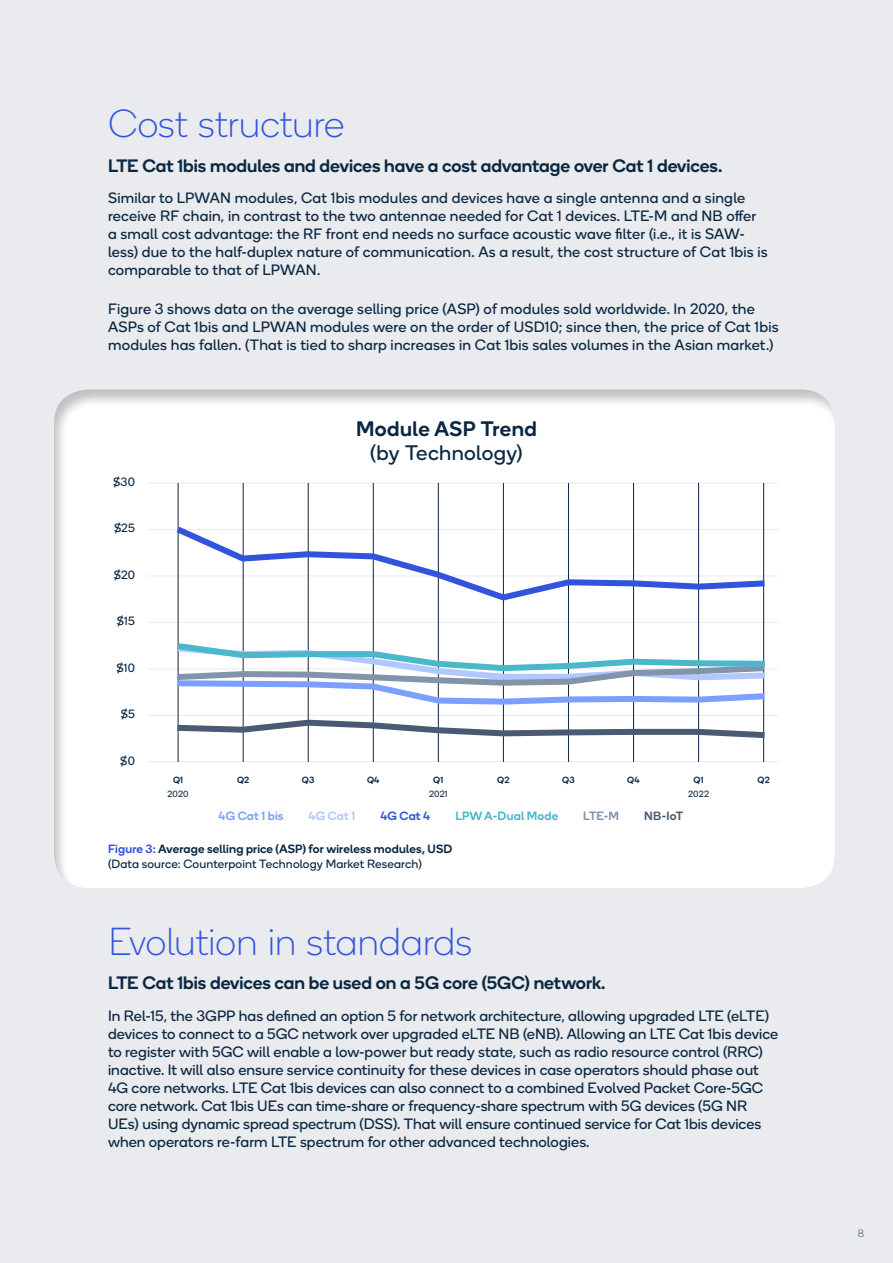
<style>
.page{position:relative;width:893px;height:1263px;background:#e9ebee}
.page>*{position:absolute;margin:0;border:0;box-sizing:border-box;transform-origin:0 0}
.t1{font:100 39px "Qualcomm Next";letter-spacing:-.01em;color:#3253dc}
.t2{font:500 21px "Qualcomm Next";letter-spacing:.025em;color:#0b2742}
.t3{font:21px "Qualcomm Next";letter-spacing:.02em;color:#0b2742}
.t4{font:500 18px "Qualcomm Next";color:#0b2742}
.t5{font:15px/18px "Qualcomm Next";letter-spacing:.005em;color:#0b2742}
.t6{font:12px/15px "Qualcomm Next";letter-spacing:.015em;color:#0b2742}
.t7{font:500 12px "Qualcomm Next";letter-spacing:.02em;color:#4ab7ca}
.t8{font:500 12px "Qualcomm Next";letter-spacing:.015em;color:#7ba0ff}
.t9{font:500 12px "Qualcomm Next";color:#b0c7ff}
.t10{font:500 12px "Qualcomm Next";color:#3253dc}
.t11{font:500 12px "Qualcomm Next";color:#4a5a75}
.t12{font:500 12px "Qualcomm Next";color:#8393aa}
.t13{font:100 10.5px "Qualcomm Next";color:#0b2742}
.t14{font:500 9px "Qualcomm Next";letter-spacing:.015em;color:#0b2742}
.t15{font:9px "Qualcomm Next";letter-spacing:.015em;color:#0b2742}
.s1{font-weight:500;color:#3253dc}
.s2{font-weight:500}
</style>
<div class="page">
<div style="left:53px;top:377px;width:782px;height:511px;background:#000;opacity:.25"></div>
<hr style="left:148px;top:761px;width:630px;height:1px;background:#e9ebee">
<hr style="left:148px;top:715px;width:630px;height:1px;background:#e9ebee">
<hr style="left:148px;top:669px;width:630px;height:1px;background:#e9ebee">
<hr style="left:148px;top:622px;width:630px;height:1px;background:#e9ebee">
<hr style="left:148px;top:483px;width:630px;height:1px;background:#e9ebee">
<hr style="left:148px;top:529px;width:630px;height:1px;background:#e9ebee">
<hr style="left:148px;top:576px;width:630px;height:1px;background:#e9ebee">
<hr style="left:178px;top:483px;width:1px;height:279px;background:#0b2742">
<hr style="left:243px;top:483px;width:1px;height:279px;background:#0b2742">
<hr style="left:308px;top:483px;width:1px;height:279px;background:#0b2742">
<hr style="left:373px;top:483px;width:1px;height:279px;background:#0b2742">
<hr style="left:438px;top:483px;width:1px;height:279px;background:#0b2742">
<hr style="left:503px;top:483px;width:1px;height:279px;background:#0b2742">
<hr style="left:568px;top:483px;width:1px;height:279px;background:#0b2742">
<hr style="left:633px;top:483px;width:1px;height:279px;background:#0b2742">
<hr style="left:698px;top:483px;width:1px;height:279px;background:#0b2742">
<hr style="left:763px;top:483px;width:1px;height:279px;background:#0b2742">
<svg style="left:170px;top:521px;width:601px;height:83px;background:#ebeef9"></svg>
<svg style="left:171px;top:717px;width:600px;height:24px;background:#cfd3da"></svg>
<svg style="left:171px;top:639px;width:600px;height:67px;background:#d3e3f2"></svg>
<h1 class="t1" style="left:108px;top:100px;width:238px">Cost structure</h1>
<p class="t4" style="left:108px;top:153px;width:616px">LTE Cat 1bis modules and devices have a cost advantage over Cat 1 devices.</p>
<p class="t5" style="left:108px;top:189px;width:661px">Similar to LPWAN modules, Cat 1bis modules and devices have a single antenna and a single receive RF chain, in contrast to the two antennae needed for Cat 1 devices. LTE-M and NB offer a small cost advantage: the RF front end needs no surface acoustic wave filter (i.e., it is SAW&shy;less) due to the half-duplex nature of communication. As a result, the cost structure of Cat 1bis is comparable to that of LPWAN.</p>
<p class="t5" style="left:108px;top:299px;width:672px">Figure 3 shows data on the average selling price (ASP) of modules sold worldwide. In 2020, the<br>ASPs of Cat 1bis and LPWAN modules were on the order of USD10; since then, the price of Cat 1bis modules has fallen. (That is tied to sharp increases in Cat 1bis sales volumes in the Asian market.)</p>
<p class="t6" style="left:113px;top:474px;width:23px">$30</p>
<p class="t6" style="left:114px;top:520px;width:22px">$25</p>
<p class="t6" style="left:114px;top:567px;width:23px">$20</p>
<p class="t6" style="left:117px;top:613px;width:20px">$15</p>
<p class="t6" style="left:116px;top:660px;width:20px">$10</p>
<p class="t6" style="left:121px;top:706px;width:16px">$5</p>
<p class="t6" style="left:120px;top:753px;width:16px">$0</p>
<h2 class="t2" style="left:356px;top:414px;width:182px">Module ASP Trend</h2>
<h2 class="t3" style="left:370px;top:439px;width:154px">(by Technology)</h2>
<p class="t14" style="left:173px;top:774px;width:12px">Q1</p>
<p class="t15" style="left:168px;top:788px;width:23px">2020</p>
<p class="t14" style="left:237px;top:774px;width:14px">Q2</p>
<p class="t14" style="left:367px;top:774px;width:14px">Q4</p>
<p class="t14" style="left:497px;top:774px;width:14px">Q2</p>
<p class="t14" style="left:627px;top:774px;width:14px">Q4</p>
<p class="t14" style="left:757px;top:774px;width:14px">Q2</p>
<p class="t14" style="left:302px;top:774px;width:14px">Q3</p>
<p class="t14" style="left:433px;top:774px;width:12px">Q1</p>
<p class="t15" style="left:429px;top:788px;width:20px">2021</p>
<p class="t14" style="left:562px;top:774px;width:14px">Q3</p>
<p class="t14" style="left:693px;top:774px;width:12px">Q1</p>
<p class="t15" style="left:688px;top:788px;width:22px">2022</p>
<p class="t8" style="left:219px;top:808px;width:66px">4G Cat 1 bis</p>
<p class="t9" style="left:309px;top:808px;width:48px">4G Cat 1</p>
<p class="t10" style="left:380px;top:808px;width:51px">4G Cat 4</p>
<p class="t7" style="left:455px;top:808px;width:104px">LPW A-Dual Mode</p>
<p class="t12" style="left:583px;top:808px;width:37px">LTE-M</p>
<p class="t11" style="left:644px;top:808px;width:40px">NB-IoT</p>
<p class="t6" style="left:108px;top:841px;width:346px"><span class="s1">Figure 3:</span> <span class="s2">Average selling price (ASP) for wireless modules, USD </span>(Data source: Counterpoint Technology Market Research)</p>
<h1 class="t1" style="left:108px;top:918px;width:366px">Evolution in standards</h1>
<p class="t4" style="left:108px;top:971px;width:499px">LTE Cat 1bis devices can be used on a 5G core (5GC) network.</p>
<p class="t5" style="left:108px;top:1006px;width:672px">In Rel-15, the 3GPP has defined an option 5 for network architecture, allowing upgraded LTE (eLTE) devices to connect to a 5GC network over upgraded eLTE NB (eNB). Allowing an LTE Cat 1bis device to register with 5GC will enable a low-power but ready state, such as radio resource control (RRC) inactive. It will also ensure service continuity for these devices in case operators should phase out 4G core networks. LTE Cat 1bis devices can also connect to a combined Evolved Packet Core-5GC core network. Cat 1bis UEs can time-share or frequency-share spectrum with 5G devices (5G NR UEs) using dynamic spread spectrum (DSS). That will ensure continued service for Cat 1bis devices when operators re-farm LTE spectrum for other advanced technologies.</p>
<p class="t13" style="left:858px;top:1227px;width:8px">8</p>
</div>
